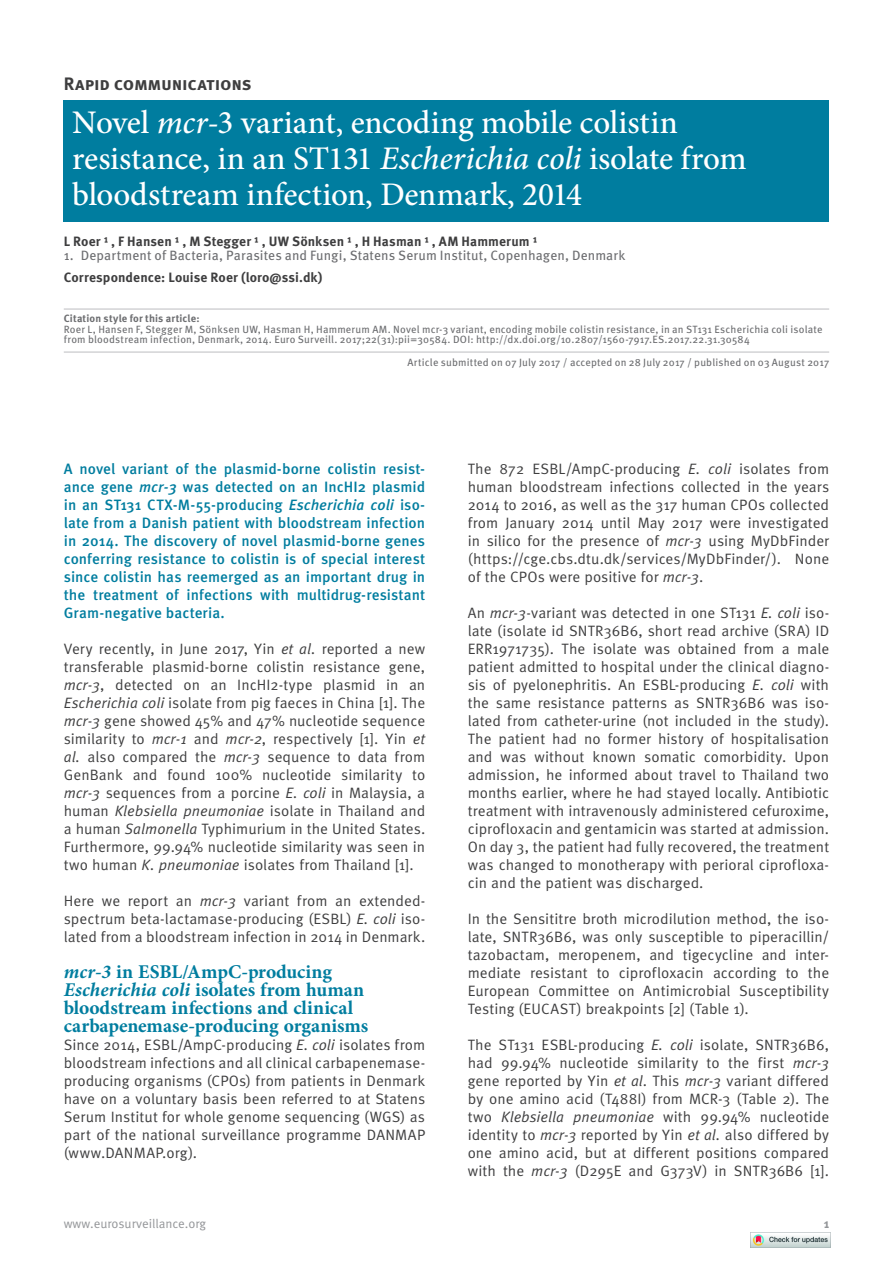
<style>
.page{position:relative;width:893px;height:1263px;background:#fff}
.page>*{position:absolute;margin:0;border:0;box-sizing:border-box;transform-origin:0 0}
.t1{font:500 33px/36px "Minion Pro";letter-spacing:-.005em;color:#fff}
.t2{font:700 19.5px/18px "Minion Pro";color:#007d9f}
.t3{font:700 18px "Meta Pro";letter-spacing:-.015em;color:#3e3e3f}
.t4{font:15px/18px "Meta Pro";letter-spacing:.005em;color:#3e3e3f;text-align:justify}
.t5{font:500 15px/18px "Meta Pro";letter-spacing:.005em;color:#007d9f;text-align:justify}
.t6{font:700 13.5px "Meta Pro";letter-spacing:.01em;color:#3e3e3f}
.t7{font:13.5px "Meta Pro";letter-spacing:.01em;color:#6c6d70}
.t8{font:12.75px "Meta Pro";color:#939598}
.t9{font:700 12.75px "Meta Pro";color:#939598}
.t10{font:10.5px/10.5px "Meta Pro";letter-spacing:.015em;color:#6c6d70}
.t11{font:700 10.5px "Meta Pro";letter-spacing:.015em;color:#6c6d70}
.s1{font-style:italic}
</style>
<div class="page">
<hr style="left:64px;top:309px;width:765px;height:1px;background:#bcbdc0">
<hr style="left:64px;top:352px;width:765px;height:1px;background:#bcbdc0">
<div style="left:64px;top:100px;width:765px;height:122px;background:#007d9f"></div>
<img style="left:750px;top:1232px;width:80px;height:16px">
<p class="t3" style="left:64px;top:72px;width:189px">Rapid communications</p>
<h1 class="t1" style="left:72px;top:104px;width:676px">Novel <span class="s1">mcr</span>-3 variant, encoding mobile colistin resistance, in an ST131 <span class="s1">Escherichia coli</span> isolate from bloodstream infection, Denmark, 2014</h1>
<p class="t6" style="left:64px;top:233px;width:475px">L Roer ¹ , F Hansen ¹ , M Stegger ¹ , UW Sönksen ¹ , H Hasman ¹ , AM Hammerum ¹</p>
<p class="t7" style="left:64px;top:247px;width:563px">1. Department of Bacteria, Parasites and Fungi, Statens Serum Institut, Copenhagen, Denmark</p>
<p class="t6" style="left:64px;top:269px;width:260px">Correspondence: Louise Roer (loro@ssi.dk)</p>
<p class="t11" style="left:64px;top:312px;width:137px">Citation style for this article:</p>
<p class="t10" style="left:64px;top:324px;width:760px">Roer L, Hansen F, Stegger M, Sönksen UW, Hasman H, Hammerum AM. Novel mcr-3 variant, encoding mobile colistin resistance, in an ST131 Escherichia coli isolate from bloodstream infection, Denmark, 2014. Euro Surveill. 2017;22(31):pii=30584. DOI: http://dx.doi.org/10.2807/1560-7917.ES.2017.22.31.30584</p>
<p class="t10" style="left:408px;top:358px;width:423px">Article submitted on 07 July 2017 / accepted on 28 July 2017 / published on 03 August 2017</p>
<p class="t5" style="left:64px;top:460px;width:363px">A novel variant of the plasmid-borne colistin resist&shy;ance gene <span class="s1">mcr-3</span> was detected on an IncHI2 plasmid in an ST131 CTX-M-55-producing <span class="s1">Escherichia coli</span> iso&shy;late from a Danish patient with bloodstream infection in 2014. The discovery of novel plasmid-borne genes conferring resistance to colistin is of special interest since colistin has reemerged as an important drug in the treatment of infections with multidrug-resistant Gram-negative bacteria.</p>
<p class="t4" style="left:64px;top:640px;width:363px">Very recently, in June 2017, Yin <span class="s1">et al.</span> reported a new transferable plasmid-borne colistin resistance gene, <span class="s1">mcr-3</span>, detected on an IncHI2-type plasmid in an <span class="s1">Escherichia coli</span> isolate from pig faeces in China [1]. The <span class="s1">mcr-3</span> gene showed 45% and 47% nucleotide sequence similarity to <span class="s1">mcr-1</span> and <span class="s1">mcr-2</span>, respectively [1]. Yin <span class="s1">et al.</span> also compared the <span class="s1">mcr-3</span> sequence to data from GenBank and found 100% nucleotide similarity to <span class="s1">mcr-3</span> sequences from a porcine <span class="s1">E. coli</span> in Malaysia, a human <span class="s1">Klebsiella pneumoniae</span> isolate in Thailand and a human <span class="s1">Salmonella</span> Typhimurium in the United States.<br>Furthermore, 99.94% nucleotide similarity was seen in two human <span class="s1">K. pneumoniae</span> isolates from Thailand [1].</p>
<p class="t4" style="left:64px;top:892px;width:363px">Here we report an <span class="s1">mcr-3</span> variant from an extended&shy;spectrum beta-lactamase-producing (ESBL) <span class="s1">E. coli</span> iso&shy;lated from a bloodstream infection in 2014 in Denmark.</p>
<h2 class="t2" style="left:64px;top:962px;width:306px"><span class="s1">mcr-3</span> in ESBL/AmpC-producing <span class="s1">Escherichia coli</span> isolates from human bloodstream infections and clinical carbapenemase-producing organisms</h2>
<p class="t4" style="left:64px;top:1036px;width:363px">Since 2014, ESBL/AmpC-producing <span class="s1">E. coli</span> isolates from bloodstream infections and all clinical carbapenemase&shy;producing organisms (CPOs) from patients in Denmark have on a voluntary basis been referred to at Statens Serum Institut for whole genome sequencing (WGS) as part of the national surveillance programme DANMAP (www.DANMAP.org).</p>
<p class="t4" style="left:468px;top:460px;width:363px">The 872 ESBL/AmpC-producing <span class="s1">E. coli</span> isolates from human bloodstream infections collected in the years 2014 to 2016, as well as the 317 human CPOs collected from January 2014 until May 2017 were investigated in silico for the presence of <span class="s1">mcr-3</span> using MyDbFinder (https://cge.cbs.dtu.dk/services/MyDbFinder/). None of the CPOs were positive for <span class="s1">mcr-3</span>.</p>
<p class="t4" style="left:468px;top:604px;width:363px">An <span class="s1">mcr-3</span>-variant was detected in one ST131 <span class="s1">E. coli</span> iso&shy;late (isolate id SNTR36B6, short read archive (SRA) ID ERR1971735). The isolate was obtained from a male patient admitted to hospital under the clinical diagno&shy;sis of pyelonephritis. An ESBL-producing <span class="s1">E. coli</span> with the same resistance patterns as SNTR36B6 was iso&shy;lated from catheter-urine (not included in the study).<br>The patient had no former history of hospitalisation and was without known somatic comorbidity. Upon admission, he informed about travel to Thailand two months earlier, where he had stayed locally. Antibiotic treatment with intravenously administered cefuroxime, ciprofloxacin and gentamicin was started at admission.<br>On day 3, the patient had fully recovered, the treatment was changed to monotherapy with perioral ciprofloxa&shy;cin and the patient was discharged.</p>
<p class="t4" style="left:468px;top:910px;width:363px">In the Sensititre broth microdilution method, the iso&shy;late, SNTR36B6, was only susceptible to piperacillin/ tazobactam, meropenem, and tigecycline and inter&shy;mediate resistant to ciprofloxacin according to the European Committee on Antimicrobial Susceptibility Testing (EUCAST) breakpoints [2] (Table 1).</p>
<p class="t4" style="left:468px;top:1036px;width:363px">The ST131 ESBL-producing <span class="s1">E. coli</span> isolate, SNTR36B6, had 99.94% nucleotide similarity to the first <span class="s1">mcr-3 </span>gene reported by Yin <span class="s1">et al</span>. This <span class="s1">mcr-3</span> variant differed by one amino acid (T488I) from MCR-3 (Table 2). The two <span class="s1">Klebsiella pneumoniae</span> with 99.94% nucleotide identity to <span class="s1">mcr-3</span> reported by Yin <span class="s1">et al.</span> also differed by one amino acid, but at different positions compared with the <span class="s1">mcr-3</span> (D295E and G373V) in SNTR36B6 [1].</p>
<p class="t8" style="left:64px;top:1215px;width:144px">www.eurosurveillance.org</p>
<p class="t9" style="left:824px;top:1215px;width:7px">1</p>
</div>
